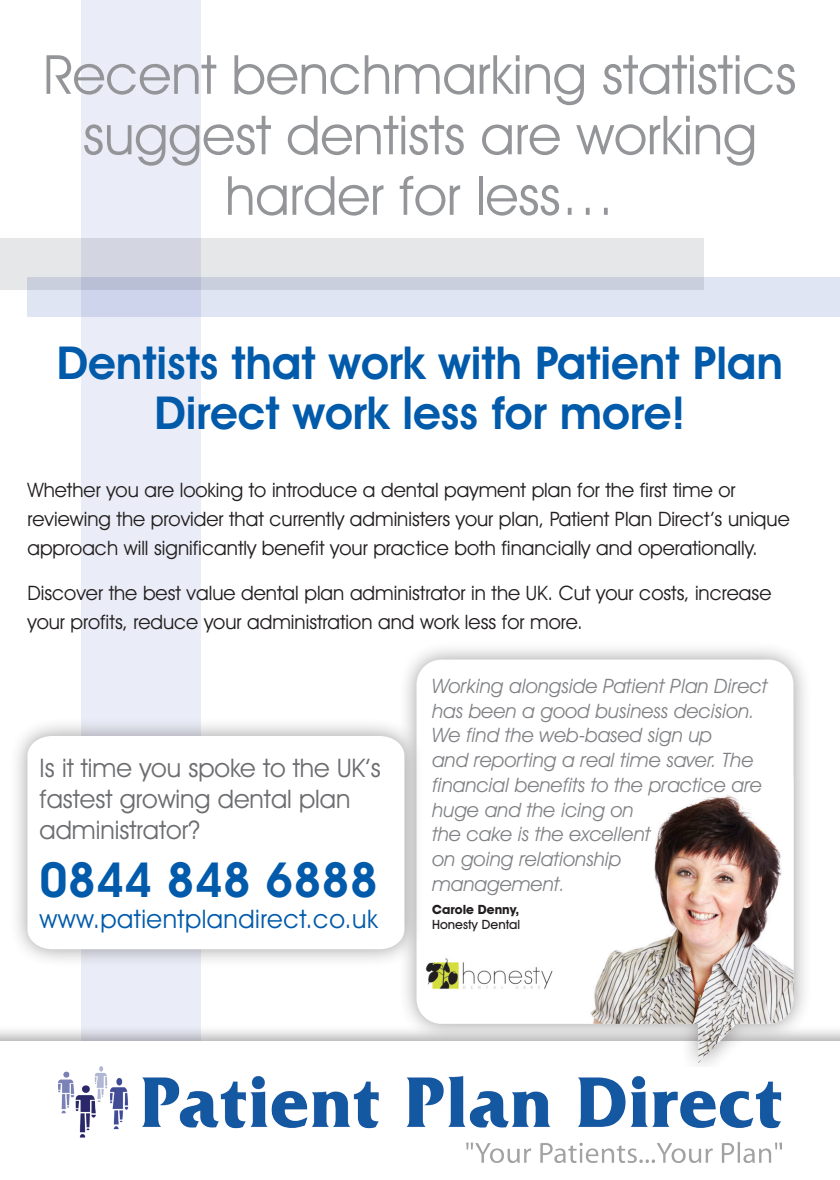
<style>
.page{position:relative;width:840px;height:1180px;background:#fff}
.page>*{position:absolute;margin:0;border:0;box-sizing:border-box;transform-origin:0 0}
.t1{font:54.2px/60.4px "Avant Garde IT Cby BT";color:#939598;text-align:center}
.t2{font:600 48.4px "Avant Garde IT Cby BT";color:#015aaa}
.t3{font:600 45.6px/49px "Avant Garde IT Cby BT";color:#015aaa;text-align:center}
.t4{font:25.6px/30.8px "Avant Garde IT Cby BT";color:#6c6d70}
.t5{font:25.6px "Avant Garde IT Cby BT";letter-spacing:.02em;color:#015aaa}
.t6{font:20px/29px "Avant Garde IT Cby BT";color:#231f20}
.t7{font:italic 20px/24.6px "Avant Garde IT Cby BT";color:#808285}
.t8{font:500 12.8px "Avant Garde IT Cby BT";color:#231f20}
.t9{font:700 12.8px "Avant Garde IT Cby BT";color:#231f20}
</style>
<div class="page">
<div style="left:81px;top:0;width:119px;height:1055px;background:#eaedf7"></div>
<div style="left:0;top:1023px;width:839px;height:156px;background:#231f20;opacity:.35"></div>
<div style="left:0;top:1041px;width:839px;height:138px;background:#fff"></div>
<div style="left:396px;top:639px;width:415px;height:438px;background:#231f20;opacity:.45"></div>
<svg style="left:416px;top:659px;width:377px;height:403px"></svg>
<img style="left:589px;top:776px;width:204px;height:286px">
<img style="left:58px;top:1066px;width:723px;height:96px">
<div style="left:0;top:238px;width:702px;height:51px;background:linear-gradient(to right,#dddfe5,#e9e9ea)"></div>
<svg style="left:27px;top:277px;width:812px;height:39px;background:#d7dceb"></svg>
<div style="left:8px;top:716px;width:414px;height:251px;background:#231f20;opacity:.45"></div>
<svg style="left:27px;top:735px;width:377px;height:214px"></svg>
<img style="left:422px;top:950px;width:141px;height:45px">
<p class="t1" style="left:43px;top:44px;width:754px">Recent benchmarking statistics suggest dentists are working harder for less…</p>
<p class="t3" style="left:57px;top:338px;width:727px">Dentists that work with Patient Plan<br>Direct work less for more!</p>
<p class="t6" style="left:27px;top:475px;width:763px">Whether you are looking to introduce a dental payment plan for the first time or reviewing the provider that currently administers your plan, Patient Plan Direct’s unique approach will significantly benefit your practice both financially and operationally.</p>
<p class="t6" style="left:27px;top:578px;width:745px">Discover the best value dental plan administrator in the UK. Cut your costs, increase your profits, reduce your administration and work less for more.</p>
<p class="t4" style="left:40px;top:752px;width:342px">Is it time you spoke to the UK’s fastest growing dental plan administrator?</p>
<p class="t2" style="left:40px;top:850px;width:340px">0844 848 6888</p>
<p class="t5" style="left:40px;top:902px;width:339px">www.patientplandirect.co.uk</p>
<p class="t7" style="left:432px;top:673px;width:336px">Working alongside Patient Plan Direct has been a good business decision.<br>We find the web-based sign up<br>and reporting a real time saver. The financial benefits to the practice are huge and the icing on<br>the cake is the excellent<br>on going relationship<br>management.</p>
<p class="t9" style="left:432px;top:901px;width:89px">Carole Denny,</p>
<p class="t8" style="left:432px;top:916px;width:90px">Honesty Dental</p>
</div>
